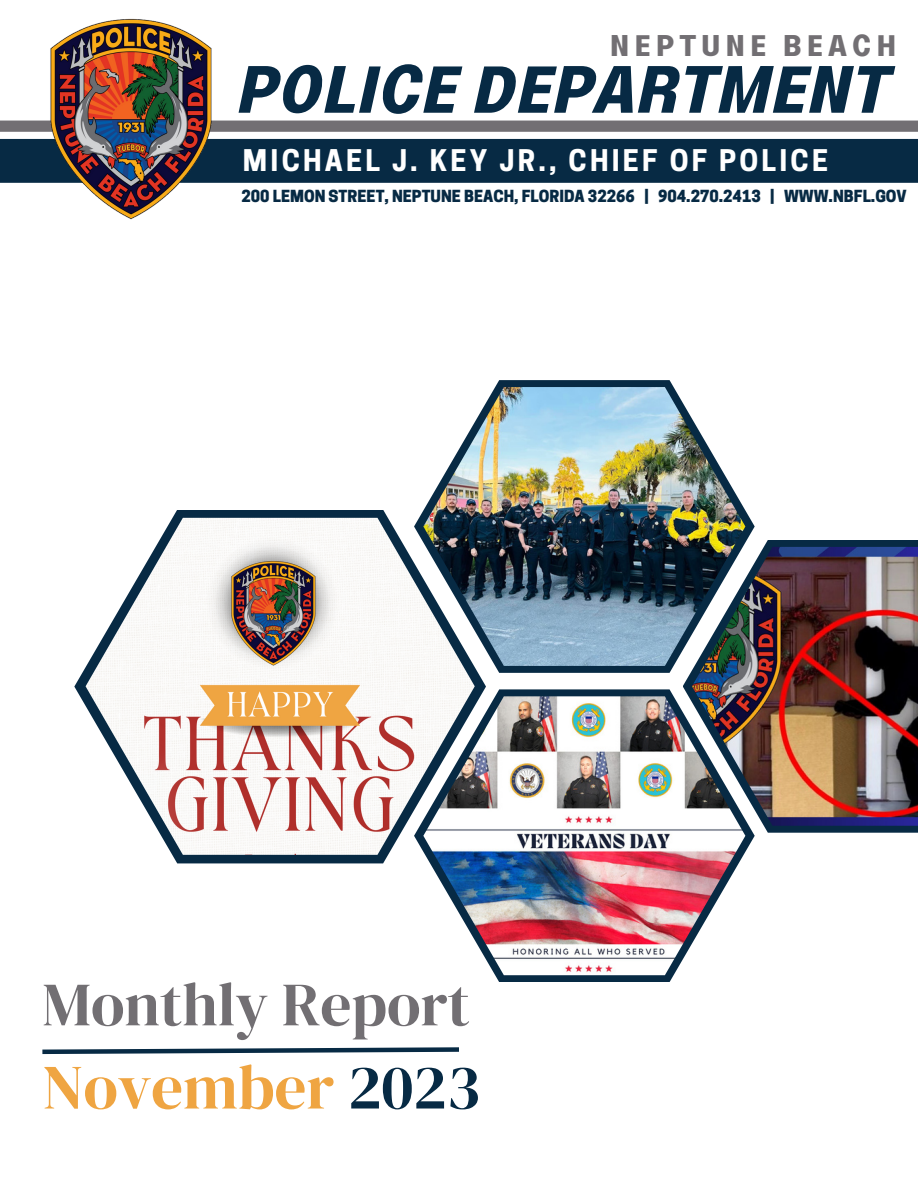
<style>
.page{position:relative;width:918px;height:1188px;background:#fff}
.page>*{position:absolute;margin:0;border:0;box-sizing:border-box;transform-origin:0 0}
.t1{font:italic 700 66.15px "Lazord";color:#072a44}
.t2{font:63px "DM Serif Display";color:#efa542}
.t3{font:61.5px "DM Serif Display";color:#726f73}
.t4{font:700 29.7px "Lazord";letter-spacing:.165em;color:#726f73}
.t5{font:700 28.05px "Cooper Hewitt";letter-spacing:.115em;color:#fff}
.t6{font:800 15.6px "Cooper Hewitt";color:#072a44}
.s1{color:#072a44}
</style>
<div class="page">
<svg style="left:683px;top:540px;width:235px;height:293px;background:#203f57"></svg>
<svg style="left:495px;top:380px;width:260px;height:293px"></svg>
<svg style="left:74px;top:510px;width:412px;height:353px"></svg>
<svg style="left:414px;top:689px;width:341px;height:293px"></svg>
<img style="left:86px;top:518px;width:389px;height:337px">
<img style="left:423px;top:387px;width:322px;height:279px">
<img style="left:423px;top:696px;width:322px;height:279px">
<div style="left:0;top:121px;width:918px;height:11px;background:#726f73"></div>
<div style="left:0;top:139px;width:918px;height:44px;background:#072a44"></div>
<img style="left:42px;top:18px;width:177px;height:202px">
<svg style="left:42px;top:1047px;width:417px;height:8px"></svg>
<img style="left:692px;top:547px;width:226px;height:279px">
<p class="t4" style="left:610px;top:34px;width:288px">NEPTUNE BEACH</p>
<p class="t1" style="left:234px;top:65px;width:654px">POLICE DEPARTMENT</p>
<p class="t5" style="left:243px;top:150px;width:587px">MICHAEL J. KEY JR., CHIEF OF POLICE</p>
<p class="t6" style="left:241px;top:190px;width:667px">200 LEMON STREET, NEPTUNE BEACH, FLORIDA 32266 | 904.270.2413 | WWW.NBFL.GOV</p>
<p class="t3" style="left:42px;top:962px;width:429px">Monthly Report</p>
<p class="t2" style="left:42px;top:1043px;width:439px">November <span class="s1">2023</span></p>
</div>
